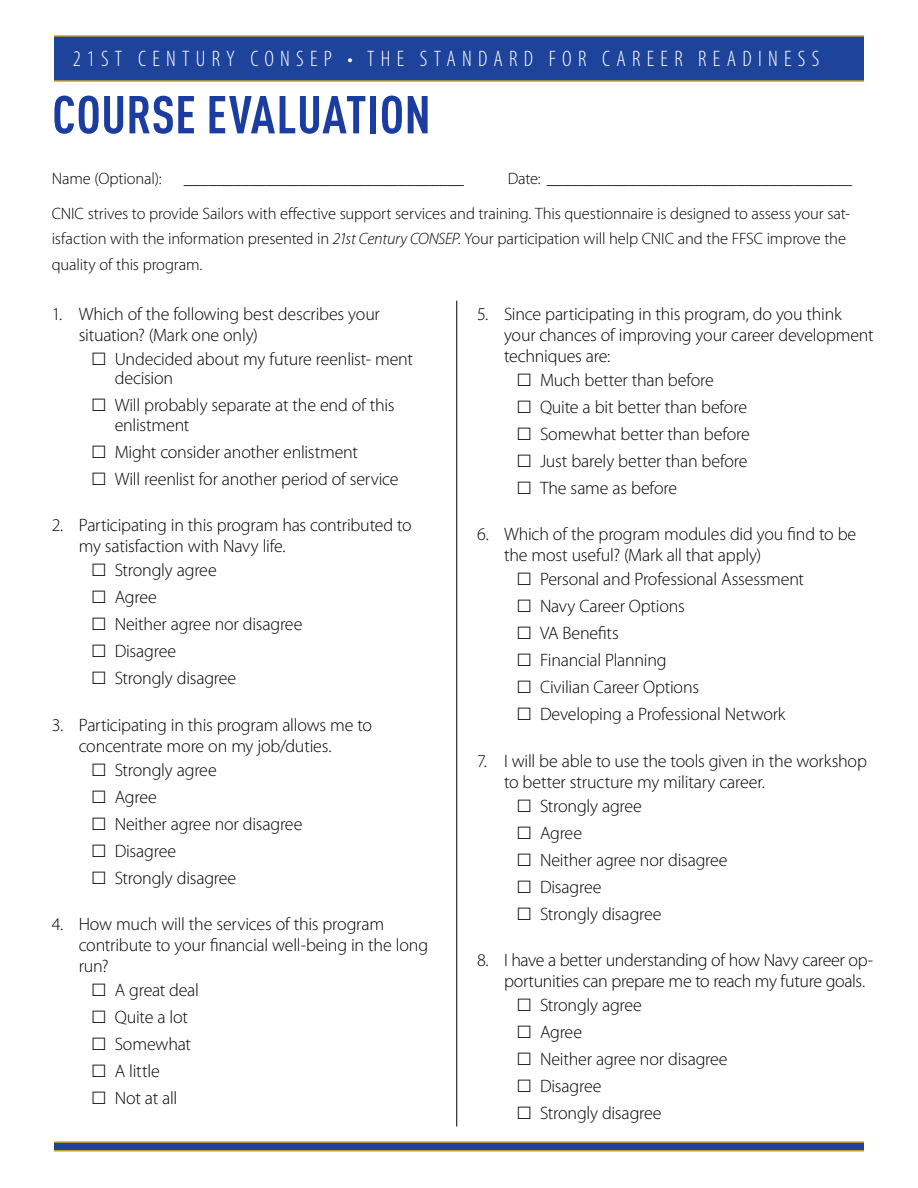
<style>
.page{position:relative;width:918px;height:1188px;background:#fff}
.page>*{position:absolute;margin:0;border:0;box-sizing:border-box;transform-origin:0 0}
.t1{font:700 condensed 52.5px "DIN Pro";letter-spacing:.01em;color:#1b3da1}
.t2{font:300 condensed 22.5px "Myriad Pro";letter-spacing:.28em;color:#fff}
.t3{font:300 18px/21px "Myriad Pro";letter-spacing:-.015em;color:#000}
.body{font:300 16.5px/25.5px "Myriad Pro";letter-spacing:-.01em;color:#000}
.s1{font-style:italic}
</style>
<div class="page">
<div style="left:43px;top:35px;width:828px;height:47px;background:#1e439b;border:2px solid #e9bd0b"></div>
<div style="left:42px;top:1141px;width:829px;height:11px;background:#1e439b;border:2px solid #e9bd0b"></div>
<div style="left:864px;top:13px;width:53px;height:1152px;background:#fff"></div>
<div style="left:1px;top:12px;width:53px;height:1153px;background:#fff"></div>
<hr style="left:456px;top:301px;width:1px;height:825px;background:#000">
<p class="t2" style="left:73px;top:46px;width:748px">21ST CENTURY CONSEP • THE STANDARD FOR CAREER READINESS</p>
<p class="t1" style="left:52px;top:75px;width:380px">COURSE EVALUATION</p>
<p class="body" style="left:52px;top:166px;width:111px">Name (Optional):</p>
<p class="body" style="left:184px;top:166px;width:282px">__________________________________</p>
<p class="body" style="left:508px;top:166px;width:346px">Date: _____________________________________</p>
<p class="body" style="left:52px;top:200px;width:800px">CNIC strives to provide Sailors with effective support services and training. This questionnaire is designed to assess your sat&shy;isfaction with the information presented in <span class="s1">21st Century CONSEP</span>. Your participation will help CNIC and the FFSC improve the quality of this program.</p>
<p class="t3" style="left:79px;top:303px;width:303px;text-indent:-27px">1. Which of the following best describes your situation? (Mark one only)</p>
<p class="t3" style="left:115px;top:349px;width:300px;line-height:19.5px">Undecided about my future reenlist- ment decision</p>
<p class="t3" style="left:115px;top:395px;width:281px;line-height:19.5px">Will probably separate at the end of this enlistment</p>
<p class="t3" style="left:115px;top:441px;width:245px">Might consider another enlistment</p>
<p class="t3" style="left:115px;top:468px;width:285px">Will reenlist for another period of service</p>
<p class="t3" style="left:79px;top:514px;width:335px;text-indent:-27px">2. Participating in this program has contributed to my satisfaction with Navy life.</p>
<p class="t3" style="left:115px;top:559px;width:104px">Strongly agree</p>
<p class="t3" style="left:115px;top:586px;width:44px">Agree</p>
<p class="t3" style="left:115px;top:613px;width:189px">Neither agree nor disagree</p>
<p class="t3" style="left:115px;top:640px;width:63px">Disagree</p>
<p class="t3" style="left:115px;top:667px;width:123px">Strongly disagree</p>
<p class="t3" style="left:79px;top:714px;width:295px;text-indent:-27px">3. Participating in this program allows me to concentrate more on my job/duties.</p>
<p class="t3" style="left:115px;top:759px;width:104px">Strongly agree</p>
<p class="t3" style="left:115px;top:786px;width:44px">Agree</p>
<p class="t3" style="left:115px;top:813px;width:189px">Neither agree nor disagree</p>
<p class="t3" style="left:115px;top:840px;width:63px">Disagree</p>
<p class="t3" style="left:115px;top:867px;width:123px">Strongly disagree</p>
<p class="t3" style="left:79px;top:913px;width:351px;text-indent:-27px">4. How much will the services of this program contribute to your financial well-being in the long run?</p>
<p class="t3" style="left:115px;top:979px;width:86px">A great deal</p>
<p class="t3" style="left:115px;top:1006px;width:75px">Quite a lot</p>
<p class="t3" style="left:115px;top:1033px;width:78px">Somewhat</p>
<p class="t3" style="left:115px;top:1060px;width:47px">A little</p>
<p class="t3" style="left:115px;top:1087px;width:64px">Not at all</p>
<p class="t3" style="left:504px;top:303px;width:371px;text-indent:-27px">5. Since participating in this program, do you think your chances of improving your career development techniques are:</p>
<p class="t3" style="left:540px;top:369px;width:175px">Much better than before</p>
<p class="t3" style="left:540px;top:396px;width:209px">Quite a bit better than before</p>
<p class="t3" style="left:540px;top:423px;width:211px">Somewhat better than before</p>
<p class="t3" style="left:540px;top:450px;width:209px">Just barely better than before</p>
<p class="t3" style="left:540px;top:477px;width:139px">The same as before</p>
<p class="t3" style="left:504px;top:523px;width:354px;text-indent:-27px">6. Which of the program modules did you find to be the most useful? (Mark all that apply)</p>
<p class="t3" style="left:540px;top:568px;width:266px">Personal and Professional Assessment</p>
<p class="t3" style="left:540px;top:595px;width:146px">Navy Career Options</p>
<p class="t3" style="left:540px;top:622px;width:80px">VA Benefits</p>
<p class="t3" style="left:540px;top:649px;width:128px">Financial Planning</p>
<p class="t3" style="left:540px;top:676px;width:161px">Civilian Career Options</p>
<p class="t3" style="left:540px;top:703px;width:247px">Developing a Professional Network</p>
<p class="t3" style="left:504px;top:750px;width:365px;text-indent:-27px">7. I will be able to use the tools given in the workshop to better structure my military career.</p>
<p class="t3" style="left:540px;top:795px;width:104px">Strongly agree</p>
<p class="t3" style="left:540px;top:822px;width:44px">Agree</p>
<p class="t3" style="left:540px;top:849px;width:189px">Neither agree nor disagree</p>
<p class="t3" style="left:540px;top:876px;width:63px">Disagree</p>
<p class="t3" style="left:540px;top:903px;width:123px">Strongly disagree</p>
<p class="t3" style="left:504px;top:949px;width:371px;text-indent:-27px">8. I have a better understanding of how Navy career op&shy;portunities can prepare me to reach my future goals.</p>
<p class="t3" style="left:540px;top:994px;width:104px">Strongly agree</p>
<p class="t3" style="left:540px;top:1021px;width:44px">Agree</p>
<p class="t3" style="left:540px;top:1048px;width:189px">Neither agree nor disagree</p>
<p class="t3" style="left:540px;top:1075px;width:63px">Disagree</p>
<p class="t3" style="left:540px;top:1102px;width:123px">Strongly disagree</p>
</div>
